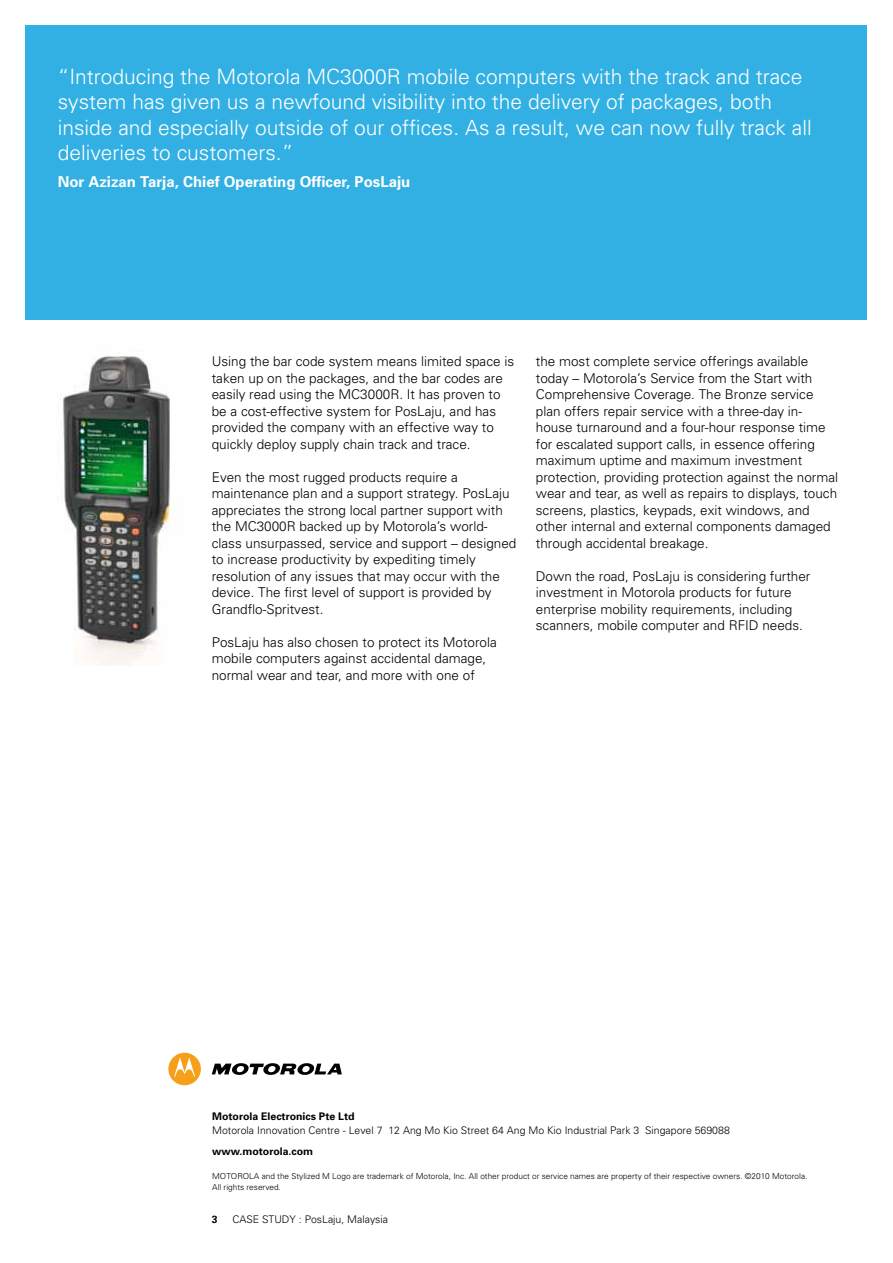
<style>
.page{position:relative;width:893px;height:1263px;background:#fff}
.page>*{position:absolute;margin:0;border:0;box-sizing:border-box;transform-origin:0 0}
.t1{font:300 21px/25.5px "Univers";color:#fff}
.t2{font:700 15px "Univers";color:#fff}
.t3{font:300 13.5px/16.5px "Univers";color:#000}
.t4{font:300 10.5px "Univers";color:#000}
.t5{font:700 10.5px "Univers";color:#000}
.t6{font:300 8.25px/11.2px "Univers";color:#000}
</style>
<div class="page">
<svg style="left:168px;top:1053px;width:33px;height:32px"></svg>
<svg style="left:212px;top:1063px;width:130px;height:12px"></svg>
<div style="left:26px;top:26px;width:841px;height:294px;background:#33b0e3"></div>
<img style="left:62px;top:356px;width:112px;height:310px">
<p class="t1" style="left:58px;top:63px;width:755px">“Introducing the Motorola MC3000R mobile computers with the track and trace system has given us a newfound visibility into the delivery of packages, both inside and especially outside of our offices. As a result, we can now fully track all deliveries to customers.”</p>
<p class="t2" style="left:58px;top:172px;width:354px">Nor Azizan Tarja, Chief Operating Officer, PosLaju</p>
<p class="t3" style="left:212px;top:353px;width:304px">Using the bar code system means limited space is taken up on the packages, and the bar codes are easily read using the MC3000R. It has proven to be a cost-effective system for PosLaju, and has provided the company with an effective way to quickly deploy supply chain track and trace.</p>
<p class="t3" style="left:212px;top:468px;width:306px">Even the most rugged products require a maintenance plan and a support strategy. PosLaju appreciates the strong local partner support with the MC3000R backed up by Motorola’s world&shy;class unsurpassed, service and support – designed to increase productivity by expediting timely resolution of any issues that may occur with the device. The first level of support is provided by Grandflo-Spritvest.</p>
<p class="t3" style="left:212px;top:633px;width:287px">PosLaju has also chosen to protect its Motorola mobile computers against accidental damage, normal wear and tear, and more with one of</p>
<p class="t3" style="left:536px;top:353px;width:304px">the most complete service offerings available today – Motorola’s Service from the Start with Comprehensive Coverage. The Bronze service plan offers repair service with a three-day in&shy;house turnaround and a four-hour response time for escalated support calls, in essence offering maximum uptime and maximum investment protection, providing protection against the normal wear and tear, as well as repairs to displays, touch screens, plastics, keypads, exit windows, and other internal and external components damaged through accidental breakage.</p>
<p class="t3" style="left:536px;top:567px;width:276px">Down the road, PosLaju is considering further investment in Motorola products for future enterprise mobility requirements, including scanners, mobile computer and RFID needs.</p>
<p class="t5" style="left:212px;top:1110px;width:144px">Motorola Electronics Pte Ltd</p>
<p class="t4" style="left:212px;top:1123px;width:519px">Motorola Innovation Centre - Level 7 12 Ang Mo Kio Street 64 Ang Mo Kio Industrial Park 3 Singapore 569088</p>
<p class="t5" style="left:212px;top:1144px;width:102px">www.motorola.com</p>
<p class="t6" style="left:212px;top:1170px;width:597px">MOTOROLA and the Stylized M Logo are trademark of Motorola, Inc. All other product or service names are property of their respective owners. ©2010 Motorola.<br>All rights reserved.</p>
<p class="t5" style="left:212px;top:1212px;width:7px">3</p>
<p class="t4" style="left:232px;top:1213px;width:157px">CASE STUDY : PosLaju, Malaysia</p>
</div>
